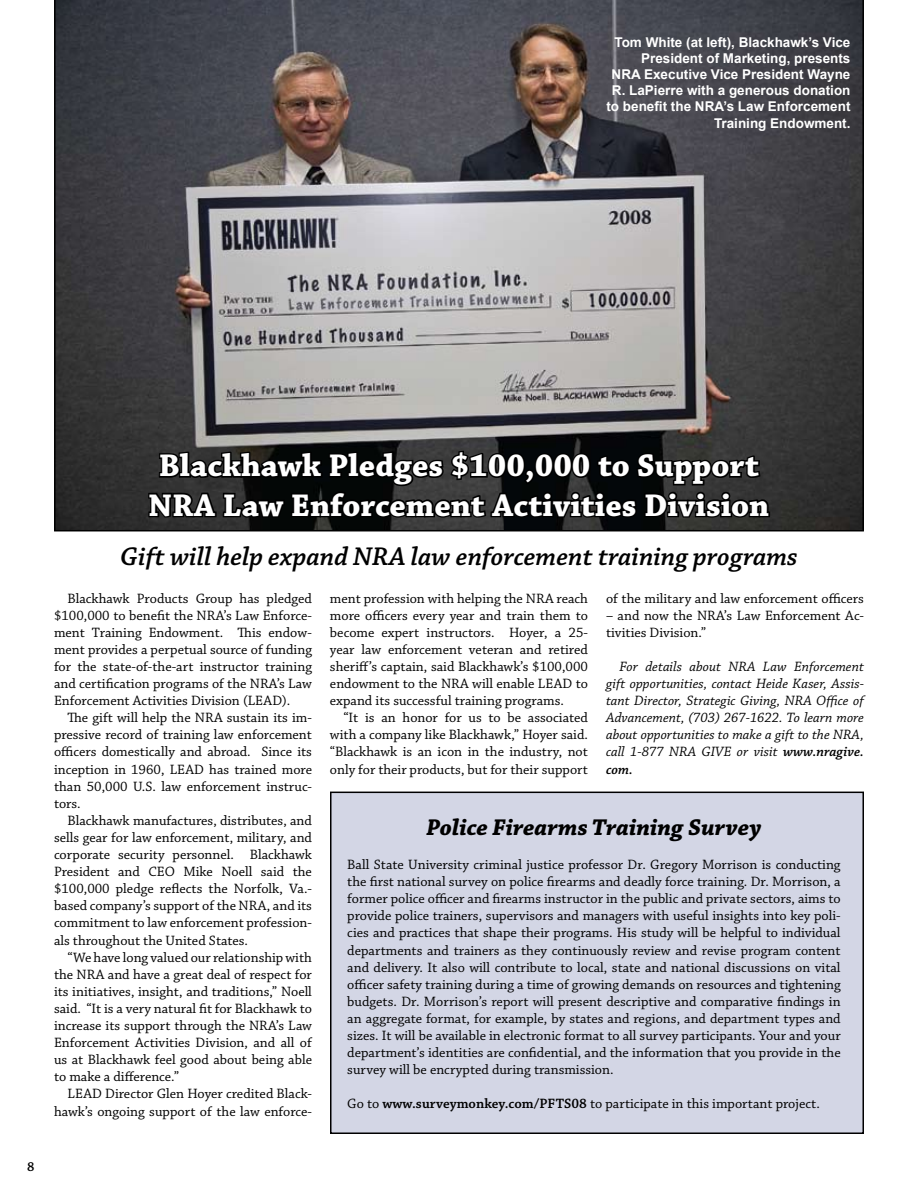
<style>
.page{position:relative;width:918px;height:1188px;background:#fff}
.page>*{position:absolute;margin:0;border:0;box-sizing:border-box;transform-origin:0 0}
.t1{font:700 33px/39.6px "Chaparral Pro";color:#fff;text-align:center}
.t2{font:italic 600 27px "Chaparral Pro";color:#000}
.t3{font:italic 700 24px "Chaparral Pro";color:#000}
.t4{font:14.25px/17.1px "Chaparral Pro";color:#000;text-align:justify}
.t5{font:italic 14.25px/17.1px "Chaparral Pro";color:#000;text-align:justify}
.t6{font:700 13.5px/16.2px "Arial";color:#fff;text-align:right}
.t7{font:600 13.5px "Chaparral Pro";color:#000}
.s1{font-weight:600}
</style>
<div class="page">
<div style="left:331px;top:792px;width:532px;height:341px;background:#d3d6e5"></div>
<div style="left:330px;top:792px;width:534px;height:342px;border:2px solid #000"></div>
<svg style="left:54px;top:0;width:810px;height:531px;background:#666467"></svg>
<svg style="left:147px;top:434px;width:625px;height:98px;background:#1d1e1e"></svg>
<p class="t6" style="left:606px;top:34px;width:246px">Tom White (at left), Blackhawk’s Vice President of Marketing, presents<br>NRA Executive Vice President Wayne R. LaPierre with a generous donation to benefit the NRA’s Law Enforcement Training Endowment.</p>
<p class="t7" style="left:27px;top:1159px;width:9px">8</p>
<h1 class="t1" style="left:149px;top:447px;width:622px">Blackhawk Pledges $100,000 to Support<br>NRA Law Enforcement Activities Division</h1>
<h2 class="t2" style="left:120px;top:541px;width:679px">Gift will help expand NRA law enforcement training programs</h2>
<p class="t4" style="left:54px;top:590px;width:259px;text-indent:13px">Blackhawk Products Group has pledged $100,000 to benefit the NRA’s Law Enforce&shy;ment Training Endowment. This endow&shy;ment provides a perpetual source of funding for the state-of-the-art instructor training and certification programs of the NRA’s Law Enforcement Activities Division (LEAD).</p>
<p class="t4" style="left:54px;top:710px;width:260px;text-indent:13px">The gift will help the NRA sustain its im&shy;pressive record of training law enforcement officers domestically and abroad. Since its inception in 1960, LEAD has trained more than 50,000 U.S. law enforcement instruc&shy;tors.</p>
<p class="t4" style="left:54px;top:812px;width:260px;text-indent:13px">Blackhawk manufactures, distributes, and sells gear for law enforcement, military, and corporate security personnel. Blackhawk President and CEO Mike Noell said the $100,000 pledge reflects the Norfolk, Va.- based company’s support of the NRA, and its commitment to law enforcement profession&shy;als throughout the United States.</p>
<p class="t4" style="left:54px;top:949px;width:260px;text-indent:13px">“We have long valued our relationship with the NRA and have a great deal of respect for its initiatives, insight, and traditions,” Noell said. “It is a very natural fit for Blackhawk to increase its support through the NRA’s Law Enforcement Activities Division, and all of us at Blackhawk feel good about being able to make a difference.”</p>
<p class="t4" style="left:54px;top:1086px;width:259px;text-align:right">LEAD Director Glen Hoyer credited Black&shy;hawk’s ongoing support of the law enforce-</p>
<p class="t4" style="left:330px;top:590px;width:260px">ment profession with helping the NRA reach more officers every year and train them to become expert instructors. Hoyer, a 25- year law enforcement veteran and retired sheriff’s captain, said Blackhawk’s $100,000 endowment to the NRA will enable LEAD to expand its successful training programs.</p>
<p class="t4" style="left:330px;top:710px;width:260px;text-indent:13px">“It is an honor for us to be associated with a company like Blackhawk,” Hoyer said. “Blackhawk is an icon in the industry, not only for their products, but for their support</p>
<p class="t4" style="left:606px;top:590px;width:259px">of the military and law enforcement officers</p>
<p class="t4" style="left:606px;top:607px;width:259px">– and now the NRA’s Law Enforcement Ac&shy;tivities Division.”</p>
<p class="t5" style="left:606px;top:658px;width:260px;text-indent:13px">For details about NRA Law Enforcement gift opportunities, contact Heide Kaser, Assis&shy;tant Director, Strategic Giving, NRA Office of Advancement, (703) 267-1622. To learn more about opportunities to make a gift to the NRA, call 1-877 NRA GIVE or visit <span class="s1">www.nragive. com.</span></p>
<h3 class="t3" style="left:427px;top:813px;width:336px">Police Firearms Training Survey</h3>
<p class="t4" style="left:347px;top:857px;width:495px">Ball State University criminal justice professor Dr. Gregory Morrison is conducting the first national survey on police firearms and deadly force training. Dr. Morrison, a former police officer and firearms instructor in the public and private sectors, aims to provide police trainers, supervisors and managers with useful insights into key poli&shy;cies and practices that shape their programs. His study will be helpful to individual departments and trainers as they continuously review and revise program content and delivery. It also will contribute to local, state and national discussions on vital officer safety training during a time of growing demands on resources and tightening budgets. Dr. Morrison’s report will present descriptive and comparative findings in an aggregate format, for example, by states and regions, and department types and sizes. It will be available in electronic format to all survey participants. Your and your department’s identities are confidential, and the information that you provide in the survey will be encrypted during transmission.</p>
<p class="t4" style="left:347px;top:1096px;width:474px">Go to <span class="s1">www.surveymonkey.com/PFTS08</span> to participate in this important project.</p>
</div>
